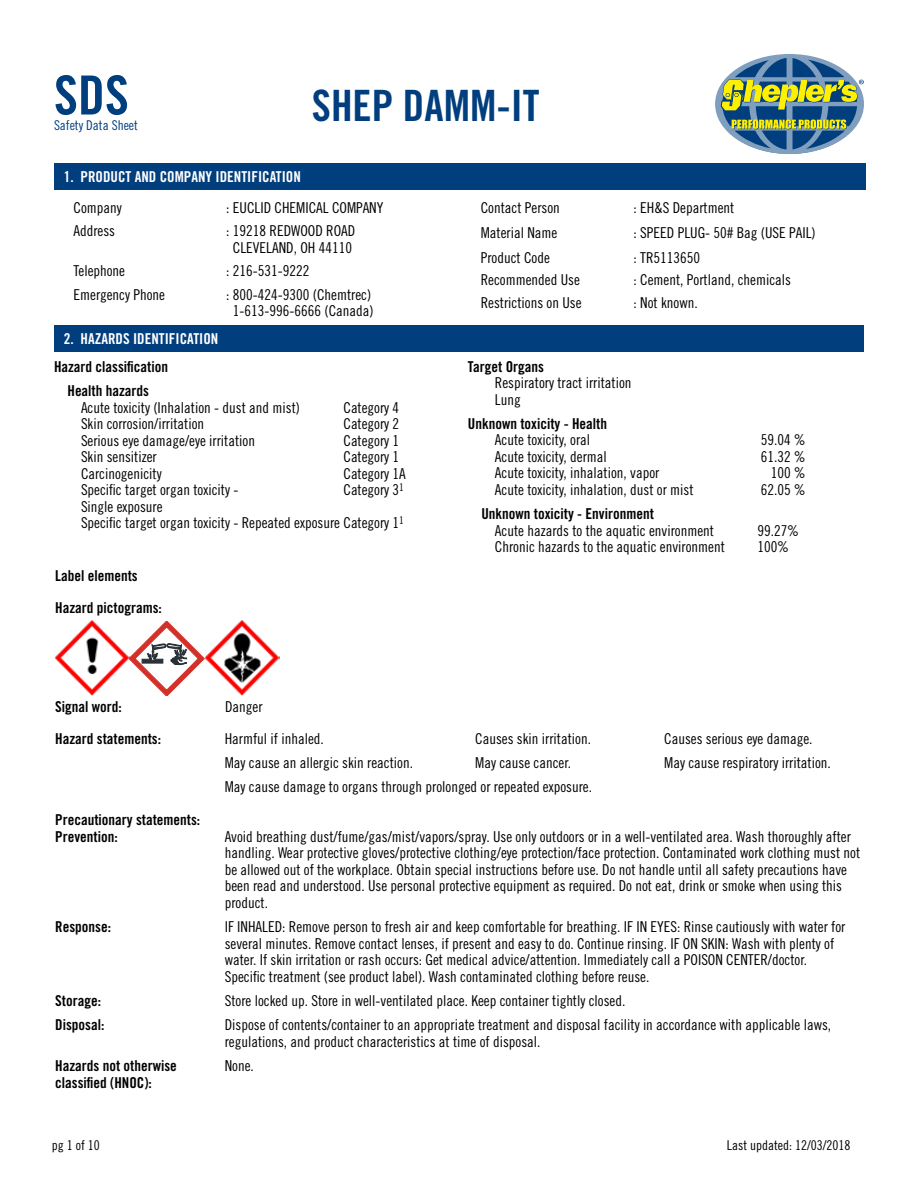
<style>
.page{position:relative;width:918px;height:1188px;background:#fff}
.page>*{position:absolute;margin:0;border:0;box-sizing:border-box;transform-origin:0 0}
.t1{font:54px "Trade Gothic LT Std Bd Cn 20";color:#003e7e}
.t2{font:43.2px "Trade Gothic LT Std Bd Cn 20";color:#003e7e}
.t3{font:15px/16.5px "Trade Gothic LT Std Cn 18";color:#000}
.t4{font:15px/24.6px "Trade Gothic LT Std Bd Cn 20";color:#000}
.t5{font:15px "Trade Gothic LT Std Bd Cn 20";color:#fff}
.t6{font:13.5px "Trade Gothic LT Std Cn 18";color:#000}
.t7{font:13.5px "Trade Gothic LT Std Cn 18";color:#003e7e}
</style>
<div class="page">
<svg style="left:715px;top:54px;width:149px;height:100px"></svg>
<div style="left:54px;top:164px;width:811px;height:26px;background:#003e7e"></div>
<div style="left:54px;top:325px;width:810px;height:27px;background:#003e7e"></div>
<img style="left:55px;top:620px;width:74px;height:75px">
<img style="left:204px;top:620px;width:76px;height:75px">
<svg style="left:129px;top:621px;width:75px;height:75px"></svg>
<h1 class="t1" style="left:54px;top:62px;width:76px">SDS</h1>
<h2 class="t2" style="left:312px;top:80px;width:229px">SHEP DAMM-IT</h2>
<p class="t7" style="left:54px;top:117px;width:85px">Safety Data Sheet</p>
<p class="t5" style="left:64px;top:168px;width:238px">1. PRODUCT AND COMPANY IDENTIFICATION</p>
<p class="t3" style="left:74px;top:200px;width:50px">Company</p>
<p class="t3" style="left:226px;top:200px;width:159px">: EUCLID CHEMICAL COMPANY</p>
<p class="t3" style="left:74px;top:223px;width:43px">Address</p>
<p class="t3" style="left:226px;top:223px;width:131px;text-align:center">: 19218 REDWOOD ROAD<br>CLEVELAND, OH 44110</p>
<p class="t3" style="left:74px;top:258px;width:93px;line-height:24.6px">Telephone<br>Emergency Phone</p>
<p class="t3" style="left:226px;top:258px;width:146px;line-height:24.3px">: 216-531-9222<br>: 800-424-9300 (Chemtrec)</p>
<p class="t3" style="left:233px;top:303px;width:142px">1-613-996-6666 (Canada)</p>
<p class="t3" style="left:481px;top:196px;width:81px;line-height:24.6px">Contact Person<br>Material Name<br>Product Code</p>
<p class="t3" style="left:634px;top:196px;width:184px;line-height:24.6px">: EH&amp;S Department<br>: SPEED PLUG- 50# Bag (USE PAIL) : TR5113650</p>
<p class="t3" style="left:481px;top:272px;width:101px">Recommended Use</p>
<p class="t3" style="left:634px;top:272px;width:159px">: Cement, Portland, chemicals</p>
<p class="t3" style="left:481px;top:295px;width:102px">Restrictions on Use</p>
<p class="t3" style="left:634px;top:295px;width:66px">: Not known.</p>
<p class="t5" style="left:64px;top:330px;width:156px">2. HAZARDS IDENTIFICATION</p>
<p class="t4" style="left:54px;top:354px;width:116px;text-align:center">Hazard classification<br>Health hazards</p>
<p class="t3" style="left:81px;top:399px;width:221px">Acute toxicity (Inhalation - dust and mist)</p>
<p class="t3" style="left:344px;top:399px;width:57px">Category 4</p>
<p class="t3" style="left:81px;top:415px;width:125px">Skin corrosion/irritation</p>
<p class="t3" style="left:344px;top:415px;width:57px">Category 2</p>
<p class="t3" style="left:81px;top:432px;width:176px">Serious eye damage/eye irritation</p>
<p class="t3" style="left:344px;top:432px;width:57px">Category 1</p>
<p class="t3" style="left:81px;top:448px;width:77px">Skin sensitizer</p>
<p class="t3" style="left:344px;top:448px;width:57px">Category 1</p>
<p class="t3" style="left:81px;top:465px;width:82px">Carcinogenicity</p>
<p class="t3" style="left:344px;top:465px;width:64px">Category 1A</p>
<p class="t3" style="left:81px;top:481px;width:159px">Specific target organ toxicity -</p>
<p class="t3" style="left:344px;top:481px;width:62px">Category 3<sup>1</sup></p>
<p class="t3" style="left:81px;top:498px;width:324px">Single exposure<br>Specific target organ toxicity - Repeated exposure Category 1<sup>1</sup></p>
<p class="t4" style="left:55px;top:559px;width:108px;line-height:32.4px">Label elements<br>Hazard pictograms:</p>
<p class="t4" style="left:468px;top:354px;width:78px">Target Organs</p>
<p class="t3" style="left:495px;top:374px;width:138px">Respiratory tract irritation<br>Lung</p>
<p class="t4" style="left:468px;top:411px;width:141px">Unknown toxicity - Health</p>
<p class="t3" style="left:495px;top:432px;width:97px">Acute toxicity, oral</p>
<p class="t3" style="left:761px;top:432px;width:46px">59.04 %</p>
<p class="t3" style="left:495px;top:448px;width:113px">Acute toxicity, dermal</p>
<p class="t3" style="left:761px;top:448px;width:46px">61.32 %</p>
<p class="t3" style="left:495px;top:465px;width:166px">Acute toxicity, inhalation, vapor</p>
<p class="t3" style="left:771px;top:465px;width:36px">100 %</p>
<p class="t3" style="left:495px;top:481px;width:200px">Acute toxicity, inhalation, dust or mist</p>
<p class="t3" style="left:761px;top:481px;width:46px">62.05 %</p>
<p class="t4" style="left:481px;top:501px;width:174px">Unknown toxicity - Environment</p>
<p class="t3" style="left:495px;top:522px;width:221px">Acute hazards to the aquatic environment</p>
<p class="t3" style="left:757px;top:522px;width:43px">99.27%</p>
<p class="t3" style="left:495px;top:538px;width:231px">Chronic hazards to the aquatic environment</p>
<p class="t3" style="left:757px;top:538px;width:33px">100%</p>
<p class="t4" style="left:55px;top:694px;width:68px">Signal word:</p>
<p class="t3" style="left:225px;top:698px;width:39px">Danger</p>
<p class="t4" style="left:55px;top:726px;width:107px">Hazard statements:</p>
<p class="t3" style="left:225px;top:730px;width:101px">Harmful if inhaled.</p>
<p class="t3" style="left:475px;top:730px;width:117px">Causes skin irritation.</p>
<p class="t3" style="left:664px;top:730px;width:150px">Causes serious eye damage.</p>
<p class="t3" style="left:225px;top:754px;width:190px">May cause an allergic skin reaction.</p>
<p class="t3" style="left:475px;top:754px;width:97px">May cause cancer.</p>
<p class="t3" style="left:664px;top:754px;width:168px">May cause respiratory irritation.</p>
<p class="t3" style="left:225px;top:779px;width:369px">May cause damage to organs through prolonged or repeated exposure.</p>
<p class="t4" style="left:55px;top:812px;width:146px;line-height:16.5px">Precautionary statements:<br>Prevention:</p>
<p class="t3" style="left:225px;top:828px;width:637px">Avoid breathing dust/fume/gas/mist/vapors/spray. Use only outdoors or in a well-ventilated area. Wash thoroughly after handling. Wear protective gloves/protective clothing/eye protection/face protection. Contaminated work clothing must not be allowed out of the workplace. Obtain special instructions before use. Do not handle until all safety precautions have been read and understood. Use personal protective equipment as required. Do not eat, drink or smoke when using this product.</p>
<p class="t4" style="left:55px;top:915px;width:57px">Response:</p>
<p class="t3" style="left:225px;top:919px;width:622px">IF INHALED: Remove person to fresh air and keep comfortable for breathing. IF IN EYES: Rinse cautiously with water for several minutes. Remove contact lenses, if present and easy to do. Continue rinsing. IF ON SKIN: Wash with plenty of water. If skin irritation or rash occurs: Get medical advice/attention. Immediately call a POISON CENTER/doctor.<br>Specific treatment (see product label). Wash contaminated clothing before reuse.</p>
<p class="t4" style="left:55px;top:988px;width:47px">Storage:</p>
<p class="t3" style="left:225px;top:992px;width:402px">Store locked up. Store in well-ventilated place. Keep container tightly closed.</p>
<p class="t4" style="left:55px;top:1013px;width:51px">Disposal:</p>
<p class="t3" style="left:225px;top:1017px;width:608px">Dispose of contents/container to an appropriate treatment and disposal facility in accordance with applicable laws, regulations, and product characteristics at time of disposal.</p>
<p class="t4" style="left:55px;top:1054px;width:123px">Hazards not otherwise</p>
<p class="t3" style="left:225px;top:1058px;width:31px">None.</p>
<p class="t4" style="left:55px;top:1070px;width:98px">classified (HNOC):</p>
<p class="t6" style="left:52px;top:1137px;width:49px">pg 1 of 10</p>
<p class="t6" style="left:727px;top:1137px;width:125px">Last updated: 12/03/2018</p>
</div>
